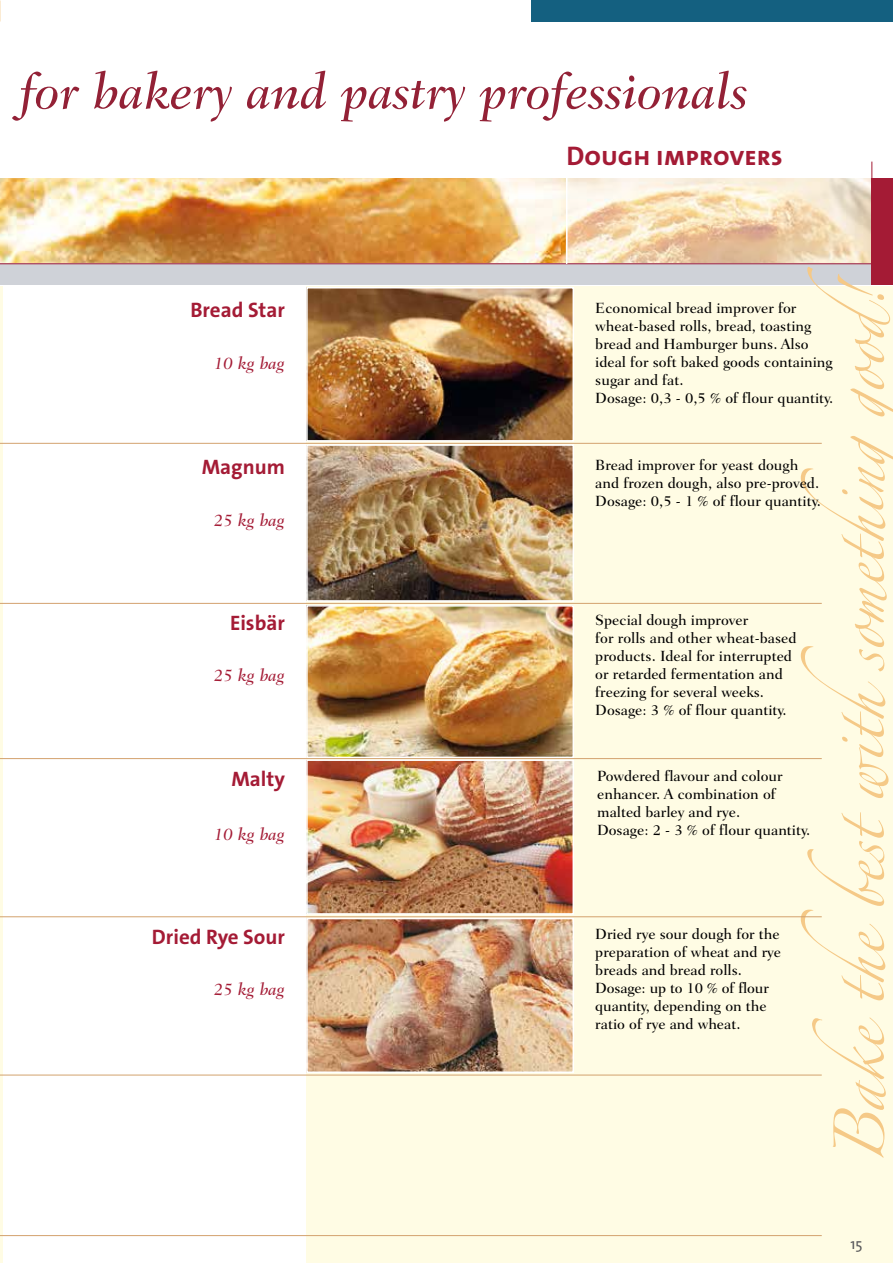
<style>
.page{position:relative;width:893px;height:1263px;background:#fff}
.page>*{position:absolute;margin:0;border:0;box-sizing:border-box;transform-origin:0 0}
.t1{font:italic 500 51px "Fairfield LT Std";color:#932136}
.t2{font:27px "The Sans LP7 Bld";color:#a41b35}
.t3{font:21px "The Sans LP7 Bld";color:#a41b35}
.t4{font:italic 500 17.25px "Fairfield LT Std";color:#a41b35}
.t5{font:500 15px/18px "Fairfield LT Std";color:#000}
.t6{font:15px "The Sans LP5 Plain";color:#58585a}
</style>
<div class="page">
<div style="left:574px;top:287px;width:319px;height:976px;background:#fffce4"></div>
<img style="left:0;top:179px;width:566px;height:84px">
<svg style="left:567px;top:178px;width:326px;height:85px;background:#f1dbbc"></svg>
<div style="left:0;top:264px;width:893px;height:21px;background:#cfd2d8"></div>
<hr style="left:0;top:263px;width:873px;height:1px;background:#a41b35">
<div style="left:872px;top:179px;width:21px;height:106px;background:#a41b35"></div>
<hr style="left:871px;top:162px;width:1px;height:123px;background:#a41b35">
<div style="left:531px;top:0;width:362px;height:21px;background:#146080"></div>
<hr style="left:566px;top:178px;width:1px;height:86px;background:#fff">
<hr style="left:0;top:287px;width:2px;height:976px;background:#fffce4">
<div style="left:306px;top:287px;width:268px;height:976px;background:#fffce4"></div>
<svg style="left:812px;top:1017px;width:74px;height:141px"></svg>
<svg style="left:801px;top:812px;width:84px;height:188px"></svg>
<svg style="left:801px;top:267px;width:92px;height:531px"></svg>
<img style="left:309px;top:608px;width:262px;height:147px">
<div style="left:306px;top:605px;width:268px;height:153px;border:2px solid #fff"></div>
<img style="left:309px;top:762px;width:262px;height:150px">
<div style="left:306px;top:759px;width:268px;height:156px;border:2px solid #fff"></div>
<img style="left:309px;top:921px;width:262px;height:149px">
<div style="left:306px;top:918px;width:268px;height:155px;border:2px solid #fff"></div>
<img style="left:309px;top:290px;width:262px;height:149px">
<div style="left:306px;top:287px;width:268px;height:155px;border:2px solid #fff"></div>
<img style="left:309px;top:447px;width:262px;height:152px">
<div style="left:306px;top:444px;width:268px;height:158px;border:2px solid #fff"></div>
<hr style="left:0;top:443px;width:822px;height:1px;background:#d3a26e">
<hr style="left:0;top:603px;width:822px;height:1px;background:#d3a26e">
<hr style="left:0;top:758px;width:822px;height:1px;background:#d3a26e">
<hr style="left:0;top:916px;width:822px;height:1px;background:#d3a26e">
<hr style="left:0;top:1075px;width:822px;height:1px;background:#d3a26e">
<hr style="left:0;top:1235px;width:822px;height:1px;background:#d3a26e">
<h1 class="t1" style="left:20px;top:61px;width:729px">for bakery and pastry professionals</h1>
<h3 class="t3" style="left:190px;top:297px;width:96px">Bread Star</h3>
<p class="t4" style="left:214px;top:353px;width:72px">10 kg bag</p>
<h3 class="t3" style="left:202px;top:454px;width:85px">Magnum</h3>
<p class="t4" style="left:214px;top:510px;width:72px">25 kg bag</p>
<h3 class="t3" style="left:230px;top:609px;width:56px">Eisbär</h3>
<p class="t4" style="left:214px;top:665px;width:72px">25 kg bag</p>
<h3 class="t3" style="left:231px;top:765px;width:55px">Malty</h3>
<p class="t4" style="left:214px;top:824px;width:72px">10 kg bag</p>
<h3 class="t3" style="left:152px;top:923px;width:134px">Dried Rye Sour</h3>
<p class="t4" style="left:214px;top:979px;width:72px">25 kg bag</p>
<h2 class="t2" style="left:566px;top:138px;width:218px">Dough improvers</h2>
<p class="t5" style="left:595px;top:299px;width:240px">Economical bread improver for wheat-based rolls, bread, toasting bread and Hamburger buns. Also ideal for soft baked goods containing sugar and fat.<br>Dosage: 0,3 - 0,5 % of flour quantity.</p>
<p class="t5" style="left:595px;top:456px;width:227px">Bread improver for yeast dough and frozen dough, also pre-proved.<br>Dosage: 0,5 - 1 % of flour quantity.</p>
<p class="t5" style="left:595px;top:611px;width:203px">Special dough improver<br>for rolls and other wheat-based products. Ideal for interrupted or retarded fermentation and freezing for several weeks.<br>Dosage: 3 % of flour quantity.</p>
<p class="t5" style="left:597px;top:767px;width:215px">Powdered flavour and colour enhancer. A combination of malted barley and rye.<br>Dosage: 2 - 3 % of flour quantity.</p>
<p class="t5" style="left:595px;top:925px;width:187px">Dried rye sour dough for the preparation of wheat and rye breads and bread rolls.<br>Dosage: up to 10 % of flour quantity, depending on the ratio of rye and wheat.</p>
<p class="t6" style="left:850px;top:1234px;width:14px">15</p>
</div>
